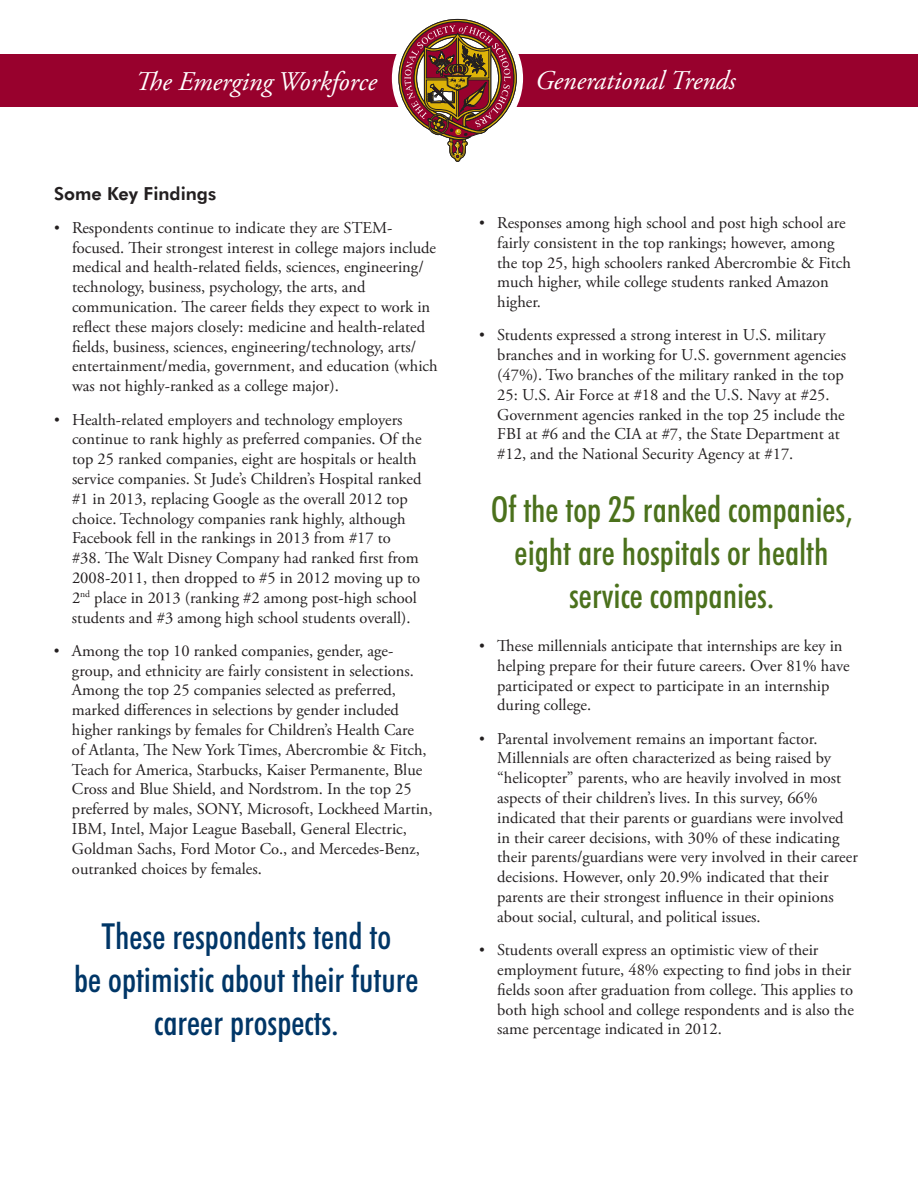
<style>
.page{position:relative;width:918px;height:1188px;background:#fff}
.page>*{position:absolute;margin:0;border:0;box-sizing:border-box;transform-origin:0 0}
.t1{font:500 condensed 36px/43.2px "Futura BT";color:#4b711c;text-align:center}
.t2{font:500 condensed 36px/43.2px "Futura BT";color:#003667;text-align:center}
.t3{font:italic 27px "Adobe Garamond Pro";color:#fff}
.t4{font:800 18px "Futura BT";color:#231f20}
.t5{font:16.5px/19.8px "Adobe Garamond Pro";color:#231f20}
.s1{font-family:"Times New Roman"}
</style>
<div class="page">
<div style="left:0;top:54px;width:918px;height:53px;background:#98012d"></div>
<div style="left:392px;top:13px;width:131px;height:131px;background:#fff;border-radius:50%"></div>
<svg style="left:398px;top:19px;width:119px;height:143px"></svg>
<h2 class="t3" style="left:135px;top:65px;width:243px">The Emerging Workforce</h2>
<h2 class="t3" style="left:535px;top:65px;width:202px">Generational Trends</h2>
<p class="t4" style="left:54px;top:182px;width:164px">Some Key Findings</p>
<p class="t5" style="left:72px;top:218px;width:367px;text-indent:-18px"><span class="s1">•</span> Respondents continue to indicate they are STEM&shy;focused. Their strongest interest in college majors include medical and health-related fields, sciences, engineering/ technology, business, psychology, the arts, and communication. The career fields they expect to work in reflect these majors closely: medicine and health-related fields, business, sciences, engineering/technology, arts/ entertainment/media, government, and education (which was not highly-ranked as a college major).</p>
<p class="t5" style="left:72px;top:410px;width:351px;text-indent:-18px"><span class="s1">•</span> Health-related employers and technology employers continue to rank highly as preferred companies. Of the top 25 ranked companies, eight are hospitals or health service companies. St Jude’s Children’s Hospital ranked #1 in 2013, replacing Google as the overall 2012 top choice. Technology companies rank highly, although Facebook fell in the rankings in 2013 from #17 to #38. The Walt Disney Company had ranked first from 2008-2011, then dropped to #5 in 2012 moving up to 2<sup>nd</sup> place in 2013 (ranking #2 among post-high school students and #3 among high school students overall).</p>
<p class="t5" style="left:72px;top:641px;width:362px;text-indent:-18px"><span class="s1">•</span> Among the top 10 ranked companies, gender, age&shy;group, and ethnicity are fairly consistent in selections.<br>Among the top 25 companies selected as preferred, marked differences in selections by gender included higher rankings by females for Children’s Health Care<br>of Atlanta, The New York Times, Abercrombie &amp; Fitch, Teach for America, Starbucks, Kaiser Permanente, Blue Cross and Blue Shield, and Nordstrom. In the top 25 preferred by males, SONY, Microsoft, Lockheed Martin, IBM, Intel, Major League Baseball, General Electric, Goldman Sachs, Ford Motor Co., and Mercedes-Benz, outranked choices by females.</p>
<h1 class="t2" style="left:74px;top:914px;width:346px">These respondents tend to<br>be optimistic about their future career prospects.</h1>
<p class="t5" style="left:497px;top:213px;width:355px;text-indent:-18px"><span class="s1">•</span> Responses among high school and post high school are fairly consistent in the top rankings; however, among the top 25, high schoolers ranked Abercrombie &amp; Fitch much higher, while college students ranked Amazon higher.</p>
<p class="t5" style="left:497px;top:326px;width:350px;text-indent:-18px"><span class="s1">•</span> Students expressed a strong interest in U.S. military branches and in working for U.S. government agencies (47%). Two branches of the military ranked in the top 25: U.S. Air Force at #18 and the U.S. Navy at #25.<br>Government agencies ranked in the top 25 include the FBI at #6 and the CIA at #7, the State Department at #12, and the National Security Agency at #17.</p>
<h1 class="t1" style="left:491px;top:487px;width:363px">Of the top 25 ranked companies, eight are hospitals or health service companies.</h1>
<p class="t5" style="left:497px;top:636px;width:354px;text-indent:-18px"><span class="s1">•</span> These millennials anticipate that internships are key in helping prepare for their future careers. Over 81% have participated or expect to participate in an internship during college.</p>
<p class="t5" style="left:497px;top:729px;width:362px;text-indent:-18px"><span class="s1">•</span> Parental involvement remains an important factor.<br>Millennials are often characterized as being raised by “helicopter” parents, who are heavily involved in most aspects of their children’s lives. In this survey, 66% indicated that their parents or guardians were involved in their career decisions, with 30% of these indicating their parents/guardians were very involved in their career decisions. However, only 20.9% indicated that their parents are their strongest influence in their opinions about social, cultural, and political issues.</p>
<p class="t5" style="left:497px;top:941px;width:358px;text-indent:-18px"><span class="s1">•</span> Students overall express an optimistic view of their employment future, 48% expecting to find jobs in their fields soon after graduation from college. This applies to both high school and college respondents and is also the same percentage indicated in 2012.</p>
</div>
